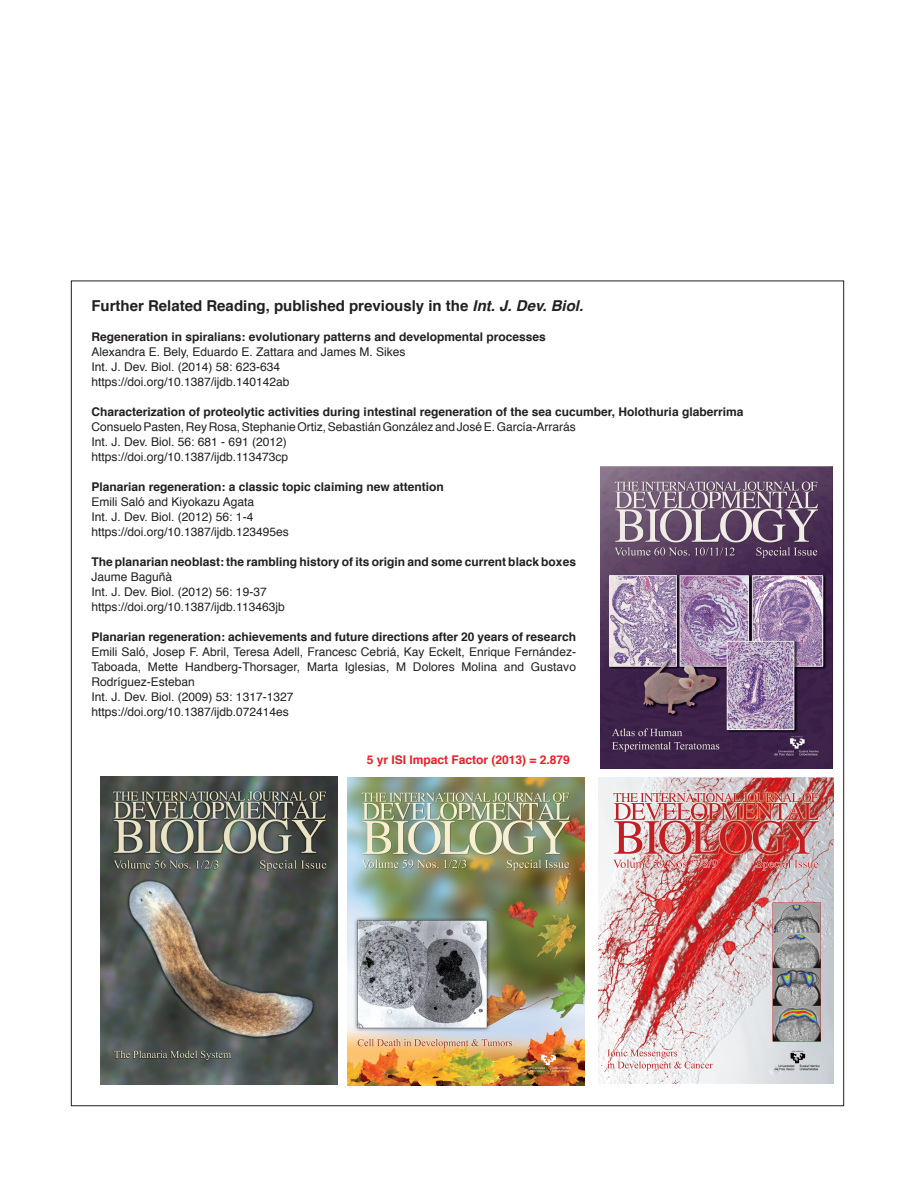
<style>
.page{position:relative;width:915px;height:1191px;background:#fff}
.page>*{position:absolute;margin:0;border:0;box-sizing:border-box;transform-origin:0 0}
._0-TitleSmall-2{font:700 15px "Helvetica";color:#231f20}
._0-RelatedArticles{font:12px/15px "Helvetica";color:#231f20;text-align:justify}
._0-RelatedArticles-2{font:700 12px "Helvetica";color:#231f20}
._0-TitleSmall-2-2{font:700 12px "Helvetica";color:#ee1d23}
.s1{font-style:italic}
</style>
<div class="page">
<img style="left:347px;top:777px;width:237px;height:308px">
<img style="left:598px;top:777px;width:235px;height:306px">
<img style="left:685px;top:793px;width:125px;height:9px">
<img style="left:690px;top:802px;width:128px;height:18px">
<img style="left:614px;top:820px;width:204px;height:34px">
<img style="left:626px;top:859px;width:164px;height:9px">
<img style="left:607px;top:1049px;width:69px;height:7px">
<img style="left:607px;top:1061px;width:83px;height:7px">
<img style="left:100px;top:776px;width:237px;height:308px">
<img style="left:600px;top:466px;width:231px;height:302px">
<p class="_0-TitleSmall-2" style="left:91px;top:294px;width:493px">Further Related Reading, published previously in the <span class="s1">Int. J. Dev. Biol.</span></p>
<p class="_0-RelatedArticles-2" style="left:91px;top:327px;width:456px">Regeneration in spiralians: evolutionary patterns and developmental processes</p>
<p class="_0-RelatedArticles" style="left:91px;top:345px;width:315px">Alexandra E. Bely, Eduardo E. Zattara and James M. Sikes</p>
<p class="_0-RelatedArticles" style="left:91px;top:360px;width:190px">Int. J. Dev. Biol. (2014) 58: 623-634</p>
<p class="_0-RelatedArticles" style="left:91px;top:375px;width:200px">https://doi.org/10.1387/ijdb.140142ab</p>
<p class="_0-RelatedArticles-2" style="left:91px;top:402px;width:653px">Characterization of proteolytic activities during intestinal regeneration of the sea cucumber, Holothuria glaberrima</p>
<p class="_0-RelatedArticles" style="left:91px;top:419px;width:486px">Consuelo Pasten, Rey Rosa, Stephanie Ortiz, Sebastián González and José E. García-Arrarás</p>
<p class="_0-RelatedArticles" style="left:91px;top:434px;width:197px">Int. J. Dev. Biol. 56: 681 - 691 (2012)</p>
<p class="_0-RelatedArticles" style="left:91px;top:449px;width:198px">https://doi.org/10.1387/ijdb.113473cp</p>
<p class="_0-RelatedArticles-2" style="left:91px;top:477px;width:354px">Planarian regeneration: a classic topic claiming new attention</p>
<p class="_0-RelatedArticles" style="left:91px;top:494px;width:164px">Emili Saló and Kiyokazu Agata</p>
<p class="_0-RelatedArticles" style="left:91px;top:509px;width:163px">Int. J. Dev. Biol. (2012) 56: 1-4</p>
<p class="_0-RelatedArticles" style="left:91px;top:524px;width:199px">https://doi.org/10.1387/ijdb.123495es</p>
<p class="_0-RelatedArticles-2" style="left:91px;top:552px;width:486px">The planarian neoblast: the rambling history of its origin and some current black boxes</p>
<p class="_0-RelatedArticles" style="left:91px;top:569px;width:82px">Jaume Baguñà</p>
<p class="_0-RelatedArticles" style="left:91px;top:584px;width:177px">Int. J. Dev. Biol. (2012) 56: 19-37</p>
<p class="_0-RelatedArticles" style="left:91px;top:599px;width:195px">https://doi.org/10.1387/ijdb.113463jb</p>
<p class="_0-RelatedArticles-2" style="left:91px;top:627px;width:486px">Planarian regeneration: achievements and future directions after 20 years of research</p>
<p class="_0-RelatedArticles" style="left:91px;top:644px;width:486px">Emili Saló, Josep F. Abril, Teresa Adell, Francesc Cebriá, Kay Eckelt, Enrique Fernández-Taboada, Mette Handberg-Thorsager, Marta Iglesias, M Dolores Molina and Gustavo Rodríguez-Esteban</p>
<p class="_0-RelatedArticles" style="left:91px;top:689px;width:203px">Int. J. Dev. Biol. (2009) 53: 1317-1327</p>
<p class="_0-RelatedArticles" style="left:91px;top:704px;width:199px">https://doi.org/10.1387/ijdb.072414es</p>
<p class="_0-TitleSmall-2-2" style="left:366px;top:750px;width:205px">5 yr ISI Impact Factor (2013) = 2.879</p>
</div>
